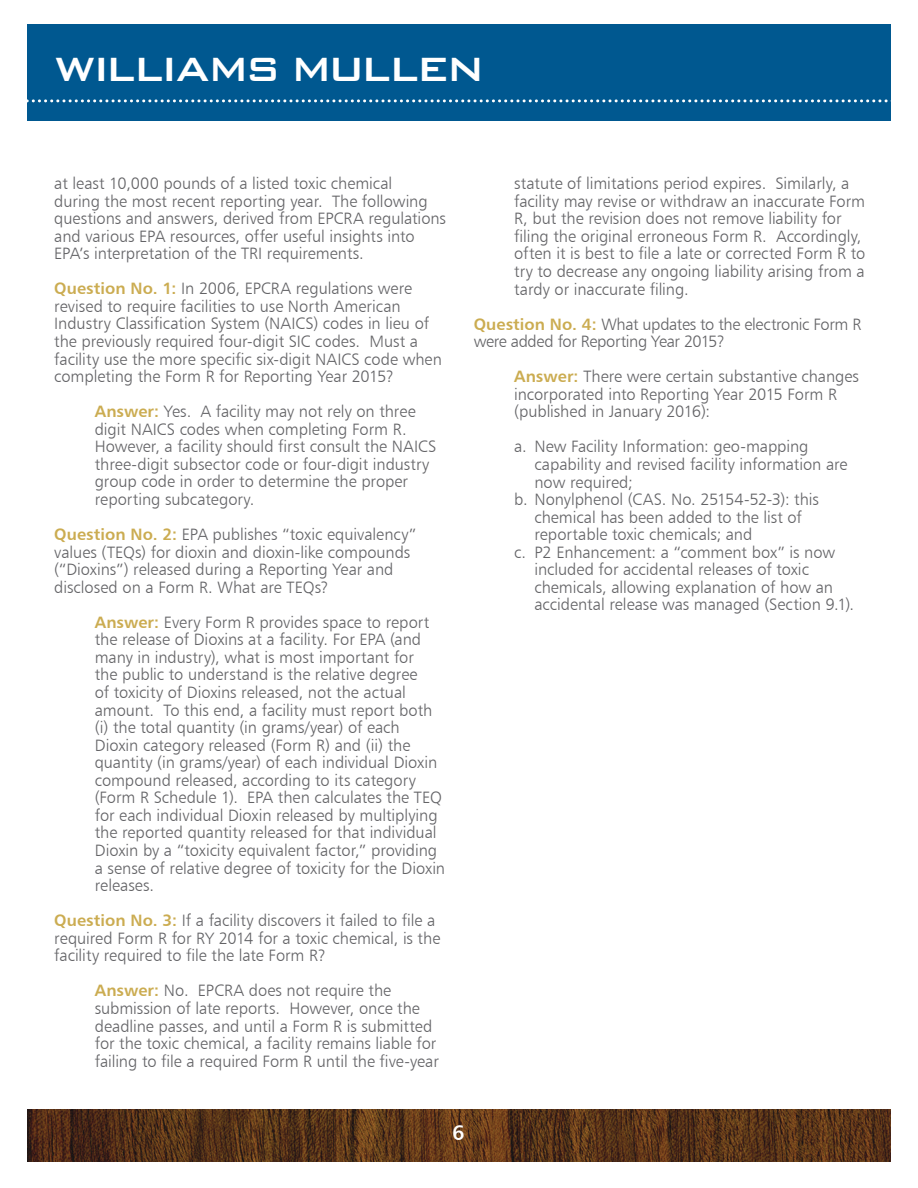
<style>
.page{position:relative;width:918px;height:1188px;background:#fff}
.page>*{position:absolute;margin:0;border:0;box-sizing:border-box;transform-origin:0 0}
.t1{font:500 45px "Bank Gothic BT";letter-spacing:-.065em;color:#fff}
.t2{font:21px "Humanist 777 BT Bold B";color:#fff}
.t3{font:16.5px/17.5px "Humanist 777 BT Light B";letter-spacing:-.005em;color:#636366}
.t4{font:16.5px/17.5px "Humanist 777 BT Light B";letter-spacing:-.025em;color:#636366}
.s1{font-family:"Humanist 777 BT Bold B";color:#cbac51}
</style>
<div class="page">
<img style="left:27px;top:1109px;width:864px;height:52px">
<div style="left:27px;top:25px;width:864px;height:96px;background:#005890"></div>
<svg style="left:27px;top:99px;width:864px;height:3px"></svg>
<h1 class="t1" style="left:54px;top:45px;width:433px">WILLIAMS MULLEN</h1>
<p class="t3" style="left:54px;top:174px;width:393px">at least 10,000 pounds of a listed toxic chemical<br>during the most recent reporting year. The following questions and answers, derived from EPCRA regulations and various EPA resources, offer useful insights into EPA’s interpretation of the TRI requirements.</p>
<p class="t3" style="left:54px;top:280px;width:389px"><span class="s1">Question No. 1:</span> In 2006, EPCRA regulations were revised to require facilities to use North American Industry Classification System (NAICS) codes in lieu of the previously required four-digit SIC codes. Must a facility use the more specific six-digit NAICS code when completing the Form R for Reporting Year 2015?</p>
<p class="t3" style="left:95px;top:402px;width:343px"><span class="s1">Answer:</span> Yes. A facility may not rely on three digit NAICS codes when completing Form R.<br>However, a facility should first consult the NAICS three-digit subsector code or four-digit industry group code in order to determine the proper reporting subcategory.</p>
<p class="t3" style="left:54px;top:525px;width:364px"><span class="s1">Question No. 2:</span> EPA publishes “toxic equivalency” values (TEQs) for dioxin and dioxin-like compounds (“Dioxins”) released during a Reporting Year and disclosed on a Form R. What are TEQs?</p>
<p class="t3" style="left:95px;top:613px;width:352px"><span class="s1">Answer:</span> Every Form R provides space to report the release of Dioxins at a facility. For EPA (and many in industry), what is most important for<br>the public to understand is the relative degree<br>of toxicity of Dioxins released, not the actual amount. To this end, a facility must report both (i) the total quantity (in grams/year) of each Dioxin category released (Form R) and (ii) the quantity (in grams/year) of each individual Dioxin compound released, according to its category (Form R Schedule 1). EPA then calculates the TEQ for each individual Dioxin released by multiplying the reported quantity released for that individual Dioxin by a “toxicity equivalent factor,” providing a sense of relative degree of toxicity for the Dioxin releases.</p>
<p class="t3" style="left:54px;top:911px;width:388px"><span class="s1">Question No. 3:</span> If a facility discovers it failed to file a required Form R for RY 2014 for a toxic chemical, is the facility required to file the late Form R?</p>
<p class="t3" style="left:95px;top:982px;width:346px"><span class="s1">Answer:</span> No. EPCRA does not require the submission of late reports. However, once the deadline passes, and until a Form R is submitted for the toxic chemical, a facility remains liable for failing to file a required Form R until the five-year</p>
<p class="t3" style="left:514px;top:174px;width:353px">statute of limitations period expires. Similarly, a facility may revise or withdraw an inaccurate Form R, but the revision does not remove liability for filing the original erroneous Form R. Accordingly, often it is best to file a late or corrected Form R to try to decrease any ongoing liability arising from a tardy or inaccurate filing.</p>
<p class="t4" style="left:474px;top:315px;width:389px"><span class="s1">Question No. 4:</span> What updates to the electronic Form R were added for Reporting Year 2015?</p>
<p class="t3" style="left:514px;top:367px;width:346px"><span class="s1">Answer:</span> There were certain substantive changes incorporated into Reporting Year 2015 Form R (published in January 2016):</p>
<p class="t3" style="left:514px;top:438px;width:296px">a. New Facility Information: geo-mapping</p>
<p class="t3" style="left:534px;top:455px;width:315px">capability and revised facility information are</p>
<p class="t3" style="left:534px;top:473px;width:100px">now required;</p>
<p class="t3" style="left:514px;top:490px;width:306px">b. Nonylphenol (CAS. No. 25154-52-3): this</p>
<p class="t3" style="left:534px;top:508px;width:269px">chemical has been added to the list of</p>
<p class="t3" style="left:534px;top:525px;width:220px">reportable toxic chemicals; and</p>
<p class="t3" style="left:514px;top:543px;width:323px">c. P2 Enhancement: a “comment box” is now</p>
<p class="t3" style="left:534px;top:561px;width:276px">included for accidental releases of toxic</p>
<p class="t3" style="left:534px;top:578px;width:300px">chemicals, allowing explanation of how an</p>
<p class="t3" style="left:534px;top:596px;width:321px">accidental release was managed (Section 9.1).</p>
<p class="t2" style="left:452px;top:1119px;width:14px">6</p>
</div>
